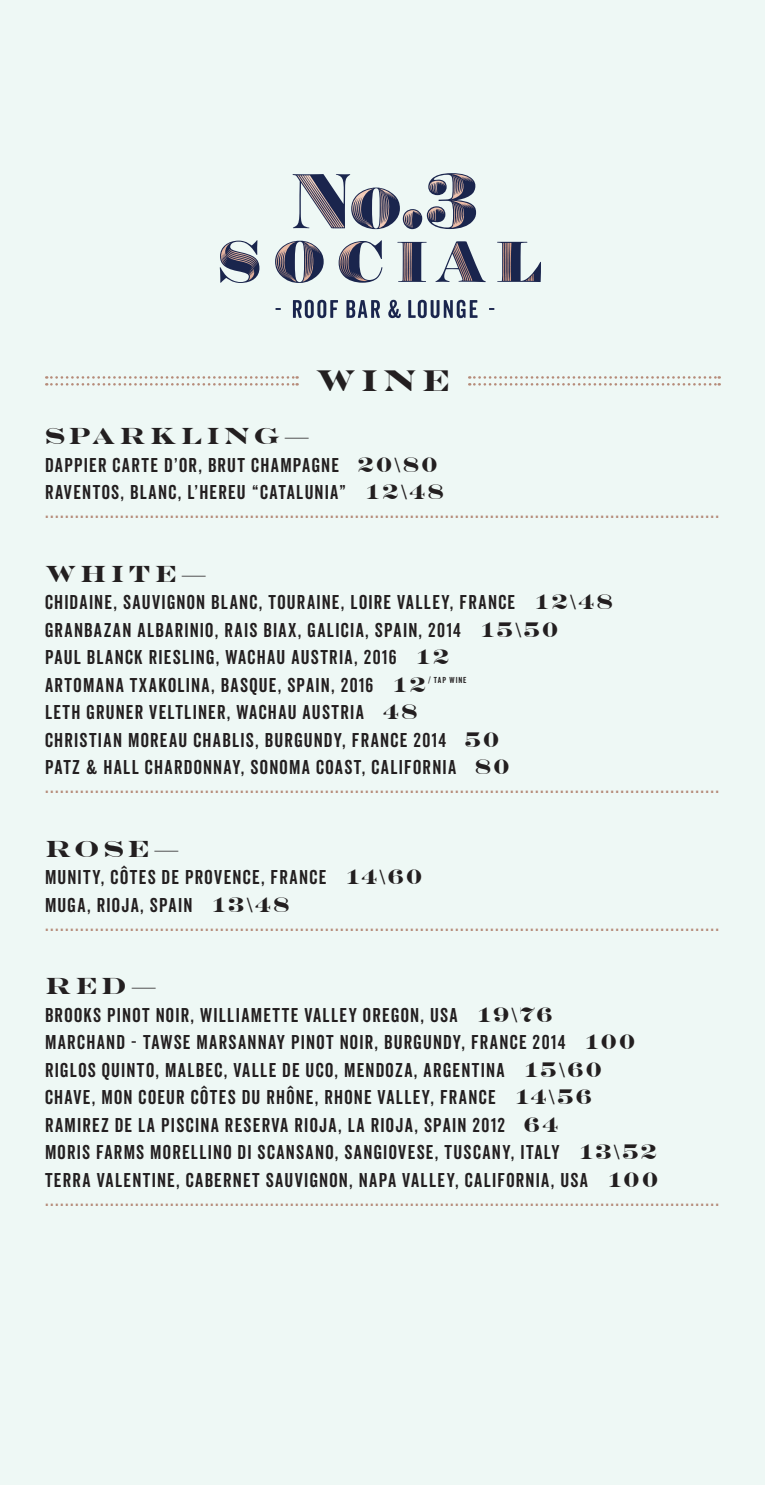
<style>
.page{position:relative;width:765px;height:1485px;background:#eef8f5}
.page>*{position:absolute;margin:0;border:0;box-sizing:border-box;transform-origin:0 0}
.t1{font:700 30px "Engravers";color:#231f20}
.t2{font:700 23.5px "Engravers";letter-spacing:.175em;color:#231f20}
.t3{font:19.5px "Veneer Clean";letter-spacing:.065em;color:#231f20}
.t4{font:19.25px "Veneer Clean";color:#b68b79}
.t5{font:8.5px "Veneer Clean";letter-spacing:.105em;color:#231f20}
.s1{font-family:"Engravers";font-weight:700;font-size:21.25px}
</style>
<div class="page">
<svg style="left:275px;top:300px;width:219px;height:18px"></svg>
<svg style="left:220px;top:173px;width:321px;height:110px"></svg>
<img style="left:297px;top:174px;width:176px;height:54px">
<svg style="left:46px;top:376px;width:252px;height:10px"></svg>
<svg style="left:469px;top:376px;width:251px;height:10px"></svg>
<p class="t1" style="left:316px;top:363px;width:135px">WINE</p>
<p class="t2" style="left:45px;top:422px;width:265px">SPARKLING—</p>
<p class="t3" style="left:45px;top:453px;width:394px">DAPPIER CARTE D’OR, BRUT CHAMPAGNE <span class="s1">20\80</span></p>
<p class="t3" style="left:45px;top:480px;width:400px">RAVENTOS, BLANC, L’HEREU “CATALUNIA” <span class="s1">12\48</span></p>
<p class="t4" style="left:45px;top:500px;width:676px">.......................................................................................................................................</p>
<p class="t2" style="left:45px;top:560px;width:162px">WHITE—</p>
<p class="t3" style="left:45px;top:590px;width:569px">CHIDAINE, SAUVIGNON BLANC, TOURAINE, LOIRE VALLEY, FRANCE <span class="s1">12\48</span></p>
<p class="t3" style="left:45px;top:618px;width:514px">GRANBAZAN ALBARINIO, RAIS BIAX, GALICIA, SPAIN, 2014 <span class="s1">15\50</span></p>
<p class="t3" style="left:45px;top:645px;width:405px">PAUL BLANCK RIESLING, WACHAU AUSTRIA, 2016 <span class="s1">12</span></p>
<p class="t3" style="left:45px;top:673px;width:382px">ARTOMANA TXAKOLINA, BASQUE, SPAIN, 2016 <span class="s1">12</span></p>
<p class="t5" style="left:429px;top:675px;width:39px">/ TAP WINE</p>
<p class="t3" style="left:45px;top:700px;width:374px">LETH GRUNER VELTLINER, WACHAU AUSTRIA <span class="s1">48</span></p>
<p class="t3" style="left:45px;top:728px;width:455px">CHRISTIAN MOREAU CHABLIS, BURGUNDY, FRANCE 2014 <span class="s1">50</span></p>
<p class="t3" style="left:45px;top:755px;width:466px">PATZ &amp; HALL CHARDONNAY, SONOMA COAST, CALIFORNIA <span class="s1">80</span></p>
<p class="t4" style="left:45px;top:775px;width:676px">.......................................................................................................................................</p>
<p class="t2" style="left:45px;top:835px;width:135px">ROSE—</p>
<p class="t3" style="left:45px;top:865px;width:378px">MUNITY, CÔTES DE PROVENCE, FRANCE <span class="s1">14\60</span></p>
<p class="t3" style="left:45px;top:893px;width:246px">MUGA, RIOJA, SPAIN <span class="s1">13\48</span></p>
<p class="t4" style="left:45px;top:912px;width:676px">.......................................................................................................................................</p>
<p class="t2" style="left:45px;top:972px;width:112px">RED—</p>
<p class="t3" style="left:45px;top:1003px;width:509px">BROOKS PINOT NOIR, WILLIAMETTE VALLEY OREGON, USA <span class="s1">19\76</span></p>
<p class="t3" style="left:45px;top:1030px;width:591px">MARCHAND - TAWSE MARSANNAY PINOT NOIR, BURGUNDY, FRANCE 2014 <span class="s1">100</span></p>
<p class="t3" style="left:45px;top:1058px;width:558px">RIGLOS QUINTO, MALBEC, VALLE DE UCO, MENDOZA, ARGENTINA <span class="s1">15\60</span></p>
<p class="t3" style="left:45px;top:1085px;width:548px">CHAVE, MON COEUR CÔTES DU RHÔNE, RHONE VALLEY, FRANCE <span class="s1">14\56</span></p>
<p class="t3" style="left:45px;top:1113px;width:514px">RAMIREZ DE LA PISCINA RESERVA RIOJA, LA RIOJA, SPAIN 2012 <span class="s1">64</span></p>
<p class="t3" style="left:45px;top:1140px;width:613px">MORIS FARMS MORELLINO DI SCANSANO, SANGIOVESE, TUSCANY, ITALY <span class="s1">13\52</span></p>
<p class="t3" style="left:45px;top:1168px;width:614px">TERRA VALENTINE, CABERNET SAUVIGNON, NAPA VALLEY, CALIFORNIA, USA <span class="s1">100</span></p>
<p class="t4" style="left:45px;top:1187px;width:676px">.......................................................................................................................................</p>
</div>
